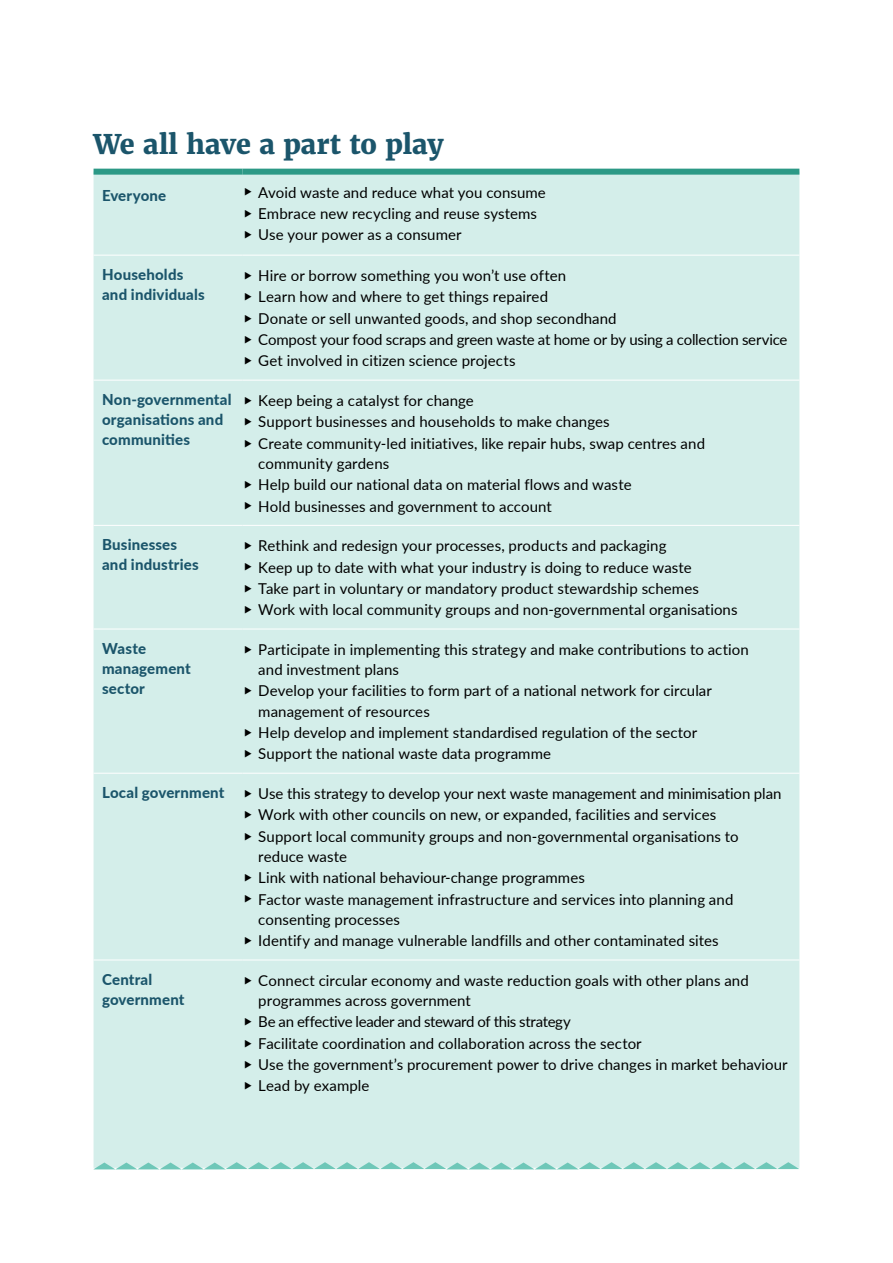
<style>
.page{position:relative;width:893px;height:1263px;background:#fff}
.page>*{position:absolute;margin:0;border:0;box-sizing:border-box;transform-origin:0 0}
.Heading_1{font:800 27px "Merriweather";letter-spacing:-.01em;color:#1b556b}
.t1{font:15px/20.2px "Lato";letter-spacing:.005em;color:#000}
.Table_heading_Lato{font:800 15px/20.2px "Lato";letter-spacing:.015em;color:#1b556b}
.t2{font:15px "Lato";letter-spacing:-.015em;color:#000}
.t3{font:15px "Lato";letter-spacing:-.025em;color:#000}
</style>
<div class="page">
<div style="left:94px;top:175px;width:705px;height:987px;background:#d4eeea"></div>
<hr style="left:94px;top:255px;width:148px;height:1px;background:#fff">
<hr style="left:242px;top:255px;width:557px;height:1px;background:#fff">
<hr style="left:94px;top:380px;width:148px;height:1px;background:#fff">
<hr style="left:242px;top:380px;width:557px;height:1px;background:#fff">
<hr style="left:94px;top:525px;width:148px;height:1px;background:#fff">
<hr style="left:242px;top:525px;width:557px;height:1px;background:#fff">
<hr style="left:94px;top:629px;width:148px;height:1px;background:#fff">
<hr style="left:242px;top:629px;width:557px;height:1px;background:#fff">
<hr style="left:94px;top:773px;width:148px;height:1px;background:#fff">
<hr style="left:242px;top:773px;width:557px;height:1px;background:#fff">
<hr style="left:94px;top:960px;width:148px;height:1px;background:#fff">
<hr style="left:242px;top:960px;width:557px;height:1px;background:#fff">
<div style="left:94px;top:169px;width:148px;height:6px;background:#2c9986"></div>
<div style="left:242px;top:169px;width:557px;height:6px;background:#2c9986"></div>
<svg style="left:94px;top:1162px;width:705px;height:7px;background:#a5dbd2"></svg>
<svg style="left:245px;top:188px;width:6px;height:8px"></svg>
<svg style="left:245px;top:209px;width:6px;height:8px"></svg>
<svg style="left:245px;top:231px;width:6px;height:7px"></svg>
<svg style="left:245px;top:272px;width:6px;height:7px"></svg>
<svg style="left:245px;top:293px;width:6px;height:8px"></svg>
<svg style="left:245px;top:314px;width:6px;height:8px"></svg>
<svg style="left:245px;top:336px;width:6px;height:7px"></svg>
<svg style="left:245px;top:357px;width:6px;height:8px"></svg>
<svg style="left:245px;top:397px;width:6px;height:7px"></svg>
<svg style="left:245px;top:418px;width:6px;height:8px"></svg>
<svg style="left:245px;top:439px;width:6px;height:8px"></svg>
<svg style="left:245px;top:481px;width:6px;height:7px"></svg>
<svg style="left:245px;top:502px;width:6px;height:8px"></svg>
<svg style="left:245px;top:542px;width:6px;height:7px"></svg>
<svg style="left:245px;top:563px;width:6px;height:8px"></svg>
<svg style="left:245px;top:584px;width:6px;height:8px"></svg>
<svg style="left:245px;top:606px;width:6px;height:7px"></svg>
<svg style="left:245px;top:646px;width:6px;height:7px"></svg>
<svg style="left:245px;top:687px;width:6px;height:8px"></svg>
<svg style="left:245px;top:729px;width:6px;height:7px"></svg>
<svg style="left:245px;top:750px;width:6px;height:8px"></svg>
<svg style="left:245px;top:790px;width:6px;height:7px"></svg>
<svg style="left:245px;top:811px;width:6px;height:8px"></svg>
<svg style="left:245px;top:832px;width:6px;height:8px"></svg>
<svg style="left:245px;top:874px;width:6px;height:7px"></svg>
<svg style="left:245px;top:895px;width:6px;height:8px"></svg>
<svg style="left:245px;top:937px;width:6px;height:7px"></svg>
<svg style="left:245px;top:976px;width:6px;height:8px"></svg>
<svg style="left:245px;top:1018px;width:6px;height:8px"></svg>
<svg style="left:245px;top:1039px;width:6px;height:8px"></svg>
<svg style="left:245px;top:1061px;width:6px;height:7px"></svg>
<svg style="left:245px;top:1082px;width:6px;height:8px"></svg>
<p class="Heading_1" style="left:94px;top:127px;width:352px">We all have a part to play</p>
<p class="Table_heading_Lato" style="left:102px;top:184px;width:66px">Everyone</p>
<p class="t1" style="left:258px;top:181px;width:289px">Avoid waste and reduce what you consume</p>
<p class="t1" style="left:258px;top:203px;width:280px">Embrace new recycling and reuse systems</p>
<p class="t1" style="left:258px;top:224px;width:205px">Use your power as a consumer</p>
<p class="Table_heading_Lato" style="left:102px;top:264px;width:104px">Households and individuals</p>
<p class="t1" style="left:258px;top:265px;width:309px">Hire or borrow something you won’t use often</p>
<p class="t1" style="left:258px;top:286px;width:291px">Learn how and where to get things repaired</p>
<p class="t1" style="left:258px;top:307px;width:360px">Donate or sell unwanted goods, and shop secondhand</p>
<p class="t2" style="left:258px;top:329px;width:531px">Compost your food scraps and green waste at home or by using a collection service</p>
<p class="t1" style="left:258px;top:350px;width:259px">Get involved in citizen science projects</p>
<p class="Table_heading_Lato" style="left:102px;top:389px;width:131px">Non-governmental organisations and communities</p>
<p class="t1" style="left:258px;top:390px;width:217px">Keep being a catalyst for change</p>
<p class="t1" style="left:258px;top:411px;width:353px">Support businesses and households to make changes</p>
<p class="t1" style="left:258px;top:432px;width:448px">Create community-led initiatives, like repair hubs, swap centres and community gardens</p>
<p class="t1" style="left:258px;top:474px;width:375px">Help build our national data on material flows and waste</p>
<p class="t1" style="left:258px;top:495px;width:295px">Hold businesses and government to account</p>
<p class="Table_heading_Lato" style="left:102px;top:534px;width:98px">Businesses and industries</p>
<p class="t1" style="left:258px;top:535px;width:410px">Rethink and redesign your processes, products and packaging</p>
<p class="t1" style="left:258px;top:556px;width:435px">Keep up to date with what your industry is doing to reduce waste</p>
<p class="t1" style="left:258px;top:578px;width:442px">Take part in voluntary or mandatory product stewardship schemes</p>
<p class="t1" style="left:258px;top:599px;width:481px">Work with local community groups and non-governmental organisations</p>
<p class="Table_heading_Lato" style="left:102px;top:638px;width:90px">Waste management sector</p>
<p class="t1" style="left:258px;top:639px;width:492px">Participate in implementing this strategy and make contributions to action and investment plans</p>
<p class="t1" style="left:258px;top:680px;width:455px">Develop your facilities to form part of a national network for circular management of resources</p>
<p class="t1" style="left:258px;top:722px;width:440px">Help develop and implement standardised regulation of the sector</p>
<p class="t1" style="left:258px;top:743px;width:294px">Support the national waste data programme</p>
<p class="Table_heading_Lato" style="left:102px;top:782px;width:124px">Local government</p>
<p class="t1" style="left:258px;top:783px;width:525px">Use this strategy to develop your next waste management and minimisation plan</p>
<p class="t1" style="left:258px;top:804px;width:459px">Work with other councils on new, or expanded, facilities and services</p>
<p class="t1" style="left:258px;top:825px;width:482px">Support local community groups and non-governmental organisations to reduce waste</p>
<p class="t1" style="left:258px;top:867px;width:328px">Link with national behaviour-change programmes</p>
<p class="t1" style="left:258px;top:888px;width:477px">Factor waste management infrastructure and services into planning and consenting processes</p>
<p class="t1" style="left:258px;top:930px;width:462px">Identify and manage vulnerable landfills and other contaminated sites</p>
<p class="Table_heading_Lato" style="left:102px;top:968px;width:84px">Central government</p>
<p class="t1" style="left:258px;top:970px;width:492px">Connect circular economy and waste reduction goals with other plans and programmes across government</p>
<p class="t3" style="left:258px;top:1011px;width:314px">Be an effective leader and steward of this strategy</p>
<p class="t1" style="left:258px;top:1032px;width:385px">Facilitate coordination and collaboration across the sector</p>
<p class="t1" style="left:258px;top:1054px;width:531px">Use the government’s procurement power to drive changes in market behaviour</p>
<p class="t1" style="left:258px;top:1075px;width:113px">Lead by example</p>
</div>
